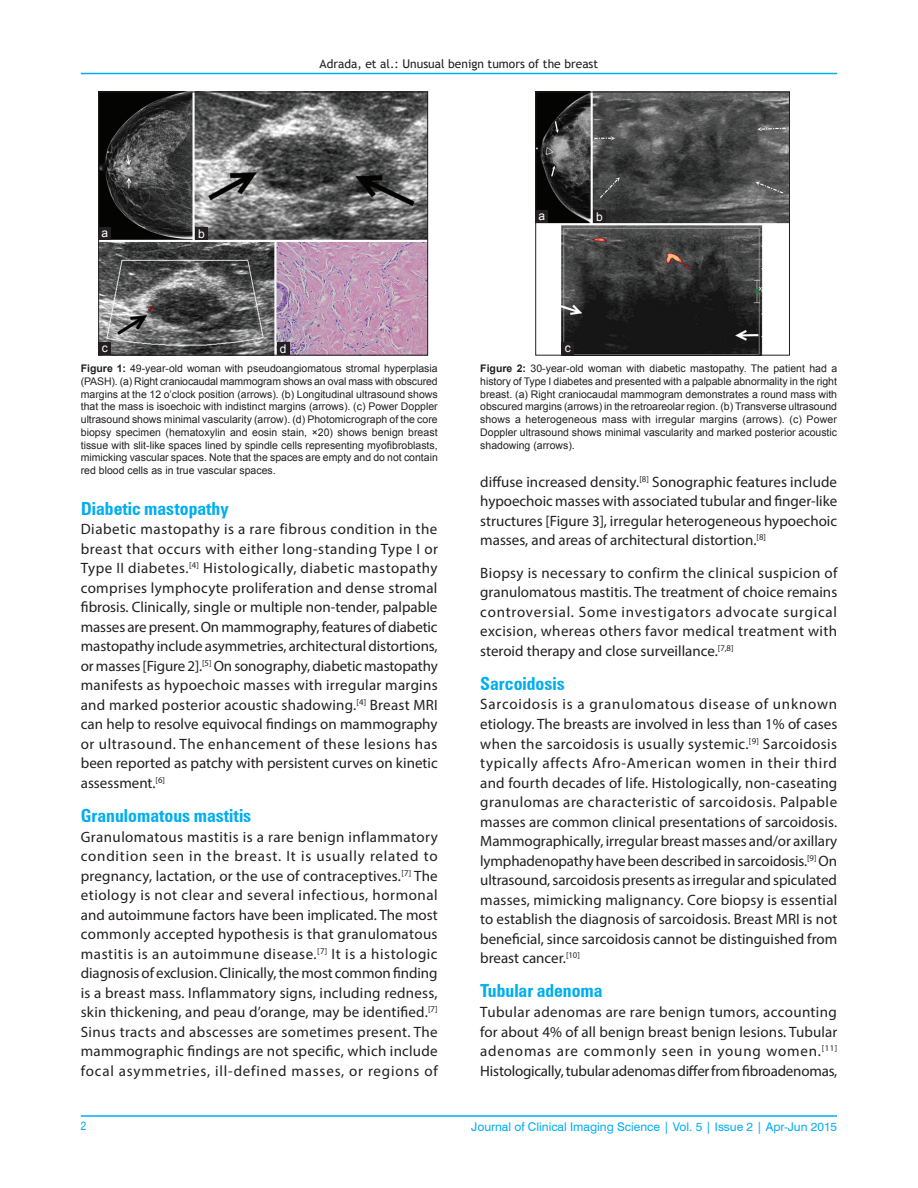
<style>
.page{position:relative;width:918px;height:1188px;background:#fff}
.page>*{position:absolute;margin:0;border:0;box-sizing:border-box;transform-origin:0 0}
.t1{font:700 condensed 18px "Zurich BT";color:#00aeef}
.TX{font:15px/19.5px "Myriad Pro";color:#231f20;text-align:justify}
.VRF{font:12px "Swiss 721 BT";color:#00aeef}
.t2{font:12px "Trebuchet MS";color:#231f20}
.LABEL{font:12px "Arial";color:#fff}
.V_FOLIO{font:condensed 12px "Helvetica";color:#00aeef}
.FGC{font:10.5px/12.8px "Arial";color:#231f20;text-align:justify}
.s1{font-weight:700}
</style>
<div class="page">
<hr style="left:81px;top:73px;width:756px;height:1px;background:#00aeef">
<hr style="left:81px;top:1116px;width:756px;height:1px;background:#00aeef">
<img style="left:100px;top:94px;width:326px;height:259px">
<div style="left:98px;top:92px;width:330px;height:263px;border:1px solid #231f20"></div>
<div style="left:277px;top:343px;width:12px;height:12px;background:#231f20"></div>
<div style="left:98px;top:343px;width:13px;height:12px;background:#231f20"></div>
<div style="left:195px;top:227px;width:13px;height:13px;background:#231f20"></div>
<div style="left:98px;top:227px;width:13px;height:13px;background:#231f20"></div>
<img style="left:538px;top:94px;width:250px;height:259px">
<div style="left:536px;top:92px;width:254px;height:263px;border:1px solid #231f20"></div>
<div style="left:561px;top:343px;width:13px;height:12px;background:#231f20"></div>
<div style="left:593px;top:210px;width:13px;height:13px;background:#231f20"></div>
<div style="left:536px;top:210px;width:12px;height:13px;background:#231f20"></div>
<p class="t2" style="left:320px;top:56px;width:280px">Adrada, et al.: Unusual benign tumors of the breast</p>
<p class="LABEL" style="left:102px;top:225px;width:8px">a</p>
<p class="LABEL" style="left:198px;top:226px;width:8px">b</p>
<p class="LABEL" style="left:539px;top:208px;width:8px">a</p>
<p class="LABEL" style="left:596px;top:209px;width:8px">b</p>
<p class="LABEL" style="left:102px;top:340px;width:7px">c</p>
<p class="LABEL" style="left:280px;top:341px;width:8px">d</p>
<p class="FGC" style="left:81px;top:362px;width:359px"><span class="s1">Figure 1:</span> 49-year-old woman with pseudoangiomatous stromal hyperplasia (PASH). (a) Right craniocaudal mammogram shows an oval mass with obscured margins at the 12 o’clock position (arrows). (b) Longitudinal ultrasound shows that the mass is isoechoic with indistinct margins (arrows). (c) Power Doppler ultrasound shows minimal vascularity (arrow). (d) Photomicrograph of the core biopsy specimen (hematoxylin and eosin stain, ×20) shows benign breast tissue with slit-like spaces lined by spindle cells representing myofibroblasts, mimicking vascular spaces. Note that the spaces are empty and do not contain red blood cells as in true vascular spaces.</p>
<h2 class="t1" style="left:81px;top:497px;width:149px">Diabetic mastopathy</h2>
<p class="TX" style="left:81px;top:519px;width:359px">Diabetic mastopathy is a rare fibrous condition in the breast that occurs with either long‑standing Type I or Type II diabetes.<sup>[4]</sup> Histologically, diabetic mastopathy comprises lymphocyte proliferation and dense stromal fibrosis. Clinically, single or multiple non‑tender, palpable masses are present. On mammography, features of diabetic mastopathy include asymmetries, architectural distortions, or masses [Figure 2].<sup>[5]</sup> On sonography, diabetic mastopathy manifests as hypoechoic masses with irregular margins and marked posterior acoustic shadowing.<sup>[4]</sup> Breast MRI can help to resolve equivocal findings on mammography or ultrasound. The enhancement of these lesions has been reported as patchy with persistent curves on kinetic assessment.<sup>[6]</sup></p>
<h2 class="t1" style="left:81px;top:805px;width:172px">Granulomatous mastitis</h2>
<p class="TX" style="left:81px;top:827px;width:359px">Granulomatous mastitis is a rare benign inflammatory condition seen in the breast. It is usually related to pregnancy, lactation, or the use of contraceptives.<sup>[7]</sup> The etiology is not clear and several infectious, hormonal and autoimmune factors have been implicated. The most commonly accepted hypothesis is that granulomatous mastitis is an autoimmune disease.<sup>[7]</sup> It is a histologic diagnosis of exclusion. Clinically, the most common finding is a breast mass. Inflammatory signs, including redness, skin thickening, and peau d’orange, may be identified.<sup>[7] </sup>Sinus tracts and abscesses are sometimes present. The mammographic findings are not specific, which include focal asymmetries, ill‑defined masses, or regions of</p>
<p class="LABEL" style="left:565px;top:340px;width:7px">c</p>
<p class="FGC" style="left:480px;top:362px;width:358px"><span class="s1">Figure 2:</span> 30‑year‑old woman with diabetic mastopathy. The patient had a history of Type I diabetes and presented with a palpable abnormality in the right breast. (a) Right craniocaudal mammogram demonstrates a round mass with obscured margins (arrows) in the retroareolar region. (b) Transverse ultrasound shows a heterogeneous mass with irregular margins (arrows). (c) Power Doppler ultrasound shows minimal vascularity and marked posterior acoustic shadowing (arrows).</p>
<p class="TX" style="left:480px;top:472px;width:358px">diffuse increased density.<sup>[8]</sup> Sonographic features include hypoechoic masses with associated tubular and finger‑like structures [Figure 3], irregular heterogeneous hypoechoic masses, and areas of architectural distortion.<sup>[8]</sup></p>
<p class="TX" style="left:480px;top:563px;width:359px">Biopsy is necessary to confirm the clinical suspicion of granulomatous mastitis. The treatment of choice remains controversial. Some investigators advocate surgical excision, whereas others favor medical treatment with steroid therapy and close surveillance.<sup>[7,8]</sup></p>
<h2 class="t1" style="left:480px;top:673px;width:86px">Sarcoidosis</h2>
<p class="TX" style="left:480px;top:694px;width:359px">Sarcoidosis is a granulomatous disease of unknown etiology. The breasts are involved in less than 1% of cases when the sarcoidosis is usually systemic.<sup>[9]</sup> Sarcoidosis typically affects Afro‑American women in their third and fourth decades of life. Histologically, non‑caseating granulomas are characteristic of sarcoidosis. Palpable masses are common clinical presentations of sarcoidosis.<br>Mammographically, irregular breast masses and/or axillary lymphadenopathy have been described in sarcoidosis.<sup>[9]</sup> On ultrasound, sarcoidosis presents as irregular and spiculated masses, mimicking malignancy. Core biopsy is essential to establish the diagnosis of sarcoidosis. Breast MRI is not beneficial, since sarcoidosis cannot be distinguished from breast cancer.<sup>[10]</sup></p>
<h2 class="t1" style="left:480px;top:980px;width:124px">Tubular adenoma</h2>
<p class="TX" style="left:480px;top:1002px;width:359px">Tubular adenomas are rare benign tumors, accounting for about 4% of all benign breast benign lesions. Tubular adenomas are commonly seen in young women.<sup>[11] </sup>Histologically, tubular adenomas differ from fibroadenomas,</p>
<p class="V_FOLIO" style="left:81px;top:1119px;width:7px">2</p>
<p class="VRF" style="left:471px;top:1119px;width:367px">Journal of Clinical Imaging Science | Vol. 5 | Issue 2 | Apr-Jun 2015</p>
</div>
